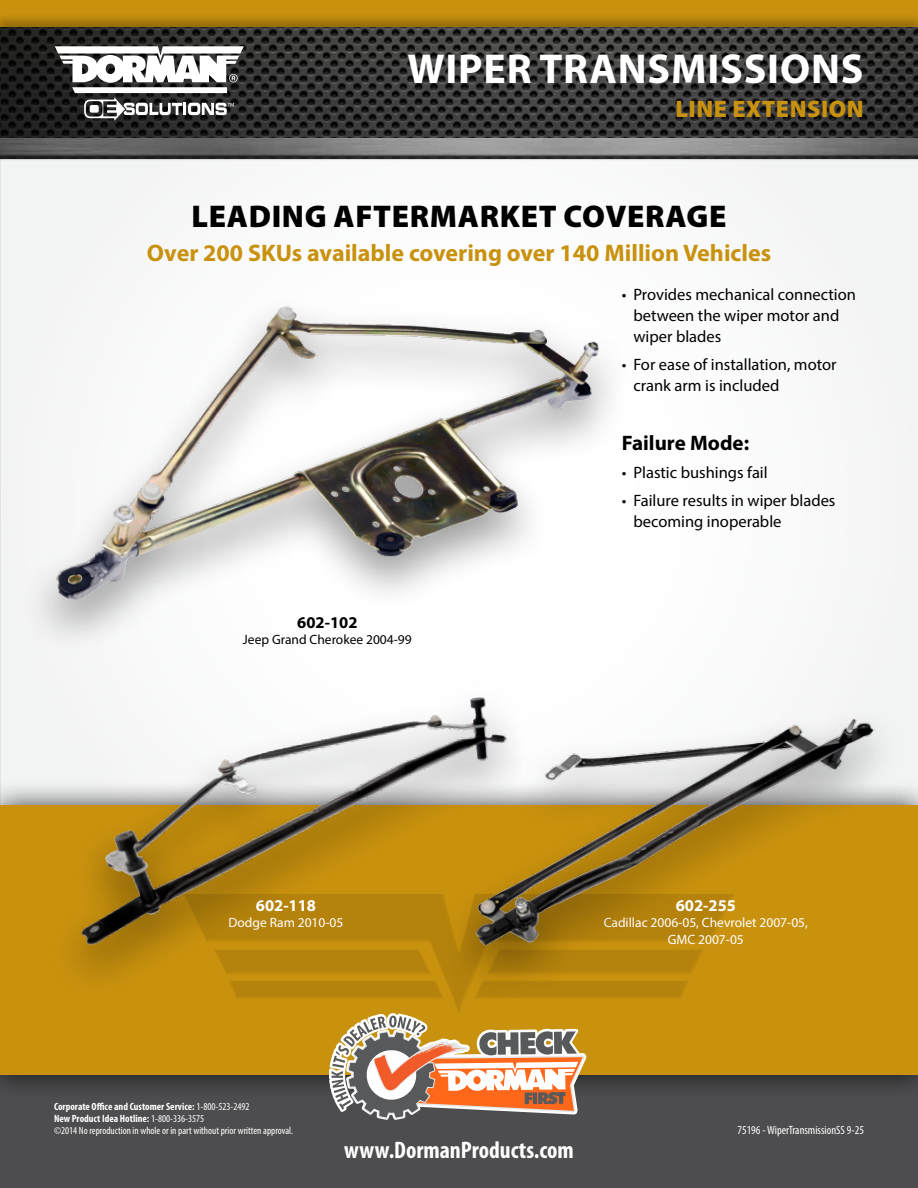
<style>
.page{position:relative;width:918px;height:1188px;background:#fff}
.page>*{position:absolute;margin:0;border:0;box-sizing:border-box;transform-origin:0 0}
.t1{font:700 42px "Myriad Pro";letter-spacing:.02em;color:#fff}
.t2{font:900 31.5px "Myriad Pro";letter-spacing:.02em;color:#000}
.t3{font:700 24px "Myriad Pro";color:#c9920e}
.t4{font:700 condensed 24px "Myriad Pro";color:#fff}
.t5{font:900 24px "Myriad Pro";letter-spacing:.02em;color:#c9920e}
.t6{font:700 21px "Myriad Pro";color:#000}
.t7{font:16.5px/21px "Myriad Pro";color:#000}
.t8{font:700 16.5px "Myriad Pro";color:#fff}
.t9{font:700 16.5px "Myriad Pro";color:#000}
.t10{font:13.5px/16.5px "Myriad Pro";color:#fff;text-align:center}
.t11{font:13.5px "Myriad Pro";color:#000}
.t12{font:condensed 12px "Myriad Pro";color:#fff}
.t13{font:condensed 10.5px/12px "Myriad Pro";color:#fff}
.s1{font-weight:700}
</style>
<div class="page">
<div style="left:1px;top:138px;width:917px;height:726px;background:#f9f9f9"></div>
<div style="left:0;top:0;width:918px;height:68px;background:#c9920e"></div>
<div style="left:0;top:12px;width:918px;height:148px;background:#000;opacity:.25"></div>
<img style="left:0;top:27px;width:918px;height:112px">
<img style="left:0;top:139px;width:918px;height:23px">
<svg style="left:55px;top:46px;width:189px;height:75px"></svg>
<div style="left:0;top:1050px;width:917px;height:138px;background:#4d4d4f"></div>
<div style="left:0;top:780px;width:918px;height:320px;background:#000;opacity:.75"></div>
<div style="left:0;top:805px;width:918px;height:270px;background:#c9920e"></div>
<svg style="left:329px;top:1013px;width:258px;height:107px"></svg>
<div style="left:21px;top:292px;width:613px;height:364px;background:#000;opacity:.4"></div>
<img style="left:104px;top:306px;width:179px;height:234px">
<div style="left:48px;top:682px;width:492px;height:318px;background:#000;opacity:.4"></div>
<img style="left:105px;top:698px;width:371px;height:174px">
<div style="left:441px;top:706px;width:465px;height:293px;background:#000;opacity:.4"></div>
<img style="left:475px;top:718px;width:399px;height:229px">
<h1 class="t1" style="left:407px;top:41px;width:458px">Wiper Transmissions</h1>
<h3 class="t5" style="left:676px;top:95px;width:190px">LINE EXTENSION</h3>
<h2 class="t2" style="left:192px;top:199px;width:536px">LEADING AFTERMARKET COVERAGE</h2>
<h3 class="t3" style="left:147px;top:237px;width:626px">Over 200 SKUs available covering over 140 Million Vehicles</h3>
<p class="t7" style="left:633px;top:284px;width:224px;text-indent:-12px">• Provides mechanical connection between the wiper motor and wiper blades</p>
<p class="t7" style="left:633px;top:354px;width:205px;text-indent:-12px">• For ease of installation, motor crank arm is included</p>
<p class="t9" style="left:297px;top:612px;width:62px">602-102</p>
<p class="t11" style="left:243px;top:632px;width:170px">Jeep Grand Cherokee 2004-99</p>
<p class="t6" style="left:622px;top:430px;width:129px">Failure Mode:</p>
<p class="t7" style="left:622px;top:462px;width:147px">• Plastic bushings fail</p>
<p class="t7" style="left:633px;top:490px;width:204px;text-indent:-12px">• Failure results in wiper blades becoming inoperable</p>
<p class="t8" style="left:256px;top:895px;width:62px">602-118</p>
<p class="t10" style="left:228px;top:915px;width:116px">Dodge Ram 2010-05</p>
<p class="t8" style="left:676px;top:895px;width:62px">602-255</p>
<p class="t10" style="left:604px;top:915px;width:206px">Cadillac 2006-05, Chevrolet 2007-05,<br>GMC 2007-05</p>
<p class="t13" style="left:54px;top:1100px;width:241px"><span class="s1">Corporate Office and Customer Service:</span> 1-800-523-2492<br><span class="s1">New Product Idea Hotline:</span> 1-800-336-3575<br>©2014 No reproduction in whole or in part without prior written approval.</p>
<h3 class="t4" style="left:344px;top:1137px;width:231px">www.DormanProducts.com</h3>
<p class="t12" style="left:737px;top:1123px;width:128px">75196 - WiperTransmissionSS 9-25</p>
</div>
